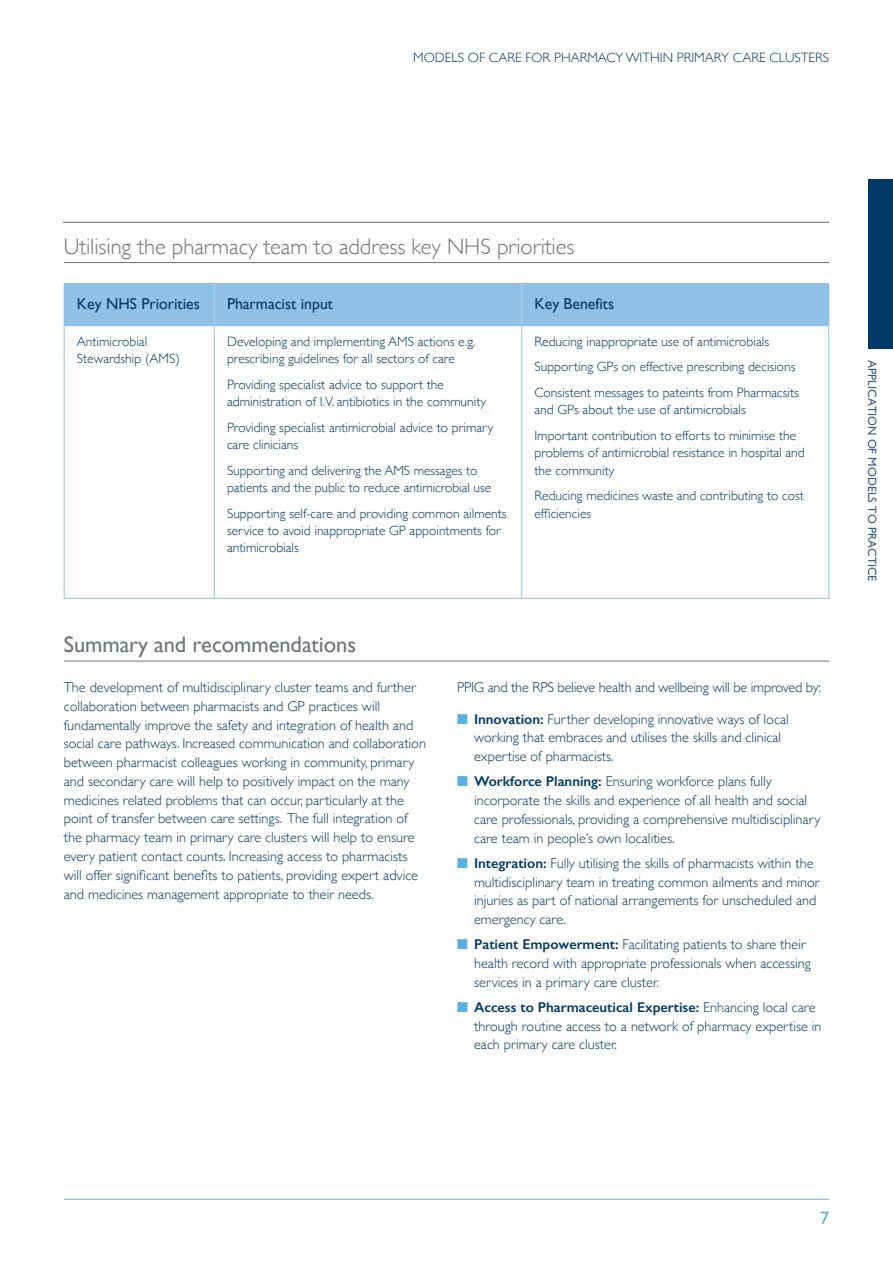
<style>
.page{position:relative;width:893px;height:1263px;background:#fff}
.page>*{position:absolute;margin:0;border:0;box-sizing:border-box;transform-origin:0 0}
.t1{font:300 22.5px "Gill Sans";letter-spacing:-.005em;color:#6d747a}
.t2{font:22.5px "Gill Sans";letter-spacing:-.005em;color:#6d747a}
.t3{font:18px "Gill Sans";color:#5daee0}
.t4{font:15.75px "Gill Sans";color:#003965}
.t5{font:300 14.25px/18.8px "Gill Sans";color:#003965}
.t6{font:300 13.5px/17.2px "Gill Sans";color:#003965}
.t7{font:12px "Gill Sans";color:#385f88}
.s1{color:#5daee0}
.s2{font-weight:600}
</style>
<div class="page">
<hr style="left:64px;top:1199px;width:765px;height:1px;background:#5daee0">
<div style="left:868px;top:179px;width:25px;height:170px;background:#003965"></div>
<hr style="left:63px;top:222px;width:766px;height:1px;background:#6c6d70">
<hr style="left:64px;top:262px;width:765px;height:1px;background:#6d747a">
<div style="left:65px;top:284px;width:763px;height:41px;background:#8fc1e8"></div>
<hr style="left:64px;top:283px;width:150px;height:1px;background:#8fc1e8">
<hr style="left:64px;top:284px;width:1px;height:41px;background:#8fc1e8">
<hr style="left:214px;top:283px;width:308px;height:1px;background:#8fc1e8">
<hr style="left:522px;top:283px;width:307px;height:1px;background:#8fc1e8">
<hr style="left:828px;top:284px;width:1px;height:41px;background:#8fc1e8">
<hr style="left:64px;top:325px;width:150px;height:1px;background:#8fc1e8">
<hr style="left:64px;top:326px;width:1px;height:272px;background:#8fc1e8">
<hr style="left:214px;top:325px;width:308px;height:1px;background:#8fc1e8">
<hr style="left:214px;top:326px;width:1px;height:272px;background:#8fc1e8">
<hr style="left:522px;top:325px;width:307px;height:1px;background:#8fc1e8">
<hr style="left:521px;top:326px;width:1px;height:272px;background:#8fc1e8">
<hr style="left:828px;top:326px;width:1px;height:272px;background:#8fc1e8">
<hr style="left:64px;top:598px;width:150px;height:1px;background:#8fc1e8">
<hr style="left:214px;top:598px;width:308px;height:1px;background:#8fc1e8">
<hr style="left:522px;top:598px;width:307px;height:1px;background:#8fc1e8">
<hr style="left:214px;top:284px;width:1px;height:41px;background:#aed1ed">
<hr style="left:521px;top:284px;width:1px;height:41px;background:#aed1ed">
<hr style="left:64px;top:661px;width:765px;height:1px;background:#6d747a">
<p class="t6" style="left:413px;top:48px;width:417px">MODELS OF CARE FOR PHARMACY WITHIN PRIMARY CARE CLUSTERS</p>
<p class="t1" style="left:64px;top:229px;width:512px">Utilising the pharmacy team to address key NHS priorities</p>
<p class="t4" style="left:77px;top:295px;width:124px">Key NHS Priorities</p>
<p class="t4" style="left:227px;top:295px;width:108px">Pharmacist input</p>
<p class="t4" style="left:534px;top:295px;width:81px">Key Benefits</p>
<p class="t6" style="left:77px;top:332px;width:105px">Antimicrobial<br>Stewardship (AMS)</p>
<p class="t6" style="left:227px;top:332px;width:250px">Developing and implementing AMS actions e.g. prescribing guidelines for all sectors of care</p>
<p class="t6" style="left:227px;top:375px;width:261px">Providing specialist advice to support the administration of I.V. antibiotics in the community</p>
<p class="t6" style="left:227px;top:418px;width:268px">Providing specialist antimicrobial advice to primary care clinicians</p>
<p class="t6" style="left:227px;top:461px;width:266px">Supporting and delivering the AMS messages to patients and the public to reduce antimicrobial use</p>
<p class="t6" style="left:227px;top:504px;width:281px">Supporting self-care and providing common ailments service to avoid inappropriate GP appointments for antimicrobials</p>
<p class="t6" style="left:534px;top:332px;width:236px">Reducing inappropriate use of antimicrobials</p>
<p class="t6" style="left:534px;top:358px;width:263px">Supporting GPs on effective prescribing decisions</p>
<p class="t6" style="left:534px;top:383px;width:266px">Consistent messages to pateints from Pharmacsits and GPs about the use of antimicrobials</p>
<p class="t6" style="left:534px;top:426px;width:272px">Important contribution to efforts to minimise the problems of antimicrobial resistance in hospital and the community</p>
<p class="t6" style="left:534px;top:487px;width:271px">Reducing medicines waste and contributing to cost efficiencies</p>
<p class="t2" style="left:64px;top:631px;width:294px">Summary and recommendations</p>
<p class="t5" style="left:64px;top:677px;width:364px">The development of multidisciplinary cluster teams and further collaboration between pharmacists and GP practices will fundamentally improve the safety and integration of health and social care pathways. Increased communication and collaboration between pharmacist colleagues working in community, primary and secondary care will help to positively impact on the many medicines related problems that can occur, particularly at the point of transfer between care settings. The full integration of the pharmacy team in primary care clusters will help to ensure every patient contact counts. Increasing access to pharmacists will offer significant benefits to patients, providing expert advice and medicines management appropriate to their needs.</p>
<p class="t5" style="left:457px;top:677px;width:365px">PPIG and the RPS believe health and wellbeing will be improved by:</p>
<p class="t5" style="left:474px;top:709px;width:316px;text-indent:-17px"><span class="s1">■</span> <span class="s2">Innovation:</span> Further developing innovative ways of local working that embraces and utilises the skills and clinical expertise of pharmacists.</p>
<p class="t5" style="left:474px;top:772px;width:348px;text-indent:-17px"><span class="s1">■</span> <span class="s2">Workforce Planning:</span> Ensuring workforce plans fully incorporate the skills and experience of all health and social care professionals, providing a comprehensive multidisciplinary care team in people’s own localities.</p>
<p class="t5" style="left:474px;top:853px;width:347px;text-indent:-17px"><span class="s1">■</span> <span class="s2">Integration:</span> Fully utilising the skills of pharmacists within the multidisciplinary team in treating common ailments and minor injuries as part of national arrangements for unscheduled and emergency care.</p>
<p class="t5" style="left:474px;top:934px;width:338px;text-indent:-17px"><span class="s1">■</span> <span class="s2">Patient Empowerment:</span> Facilitating patients to share their health record with appropriate professionals when accessing services in a primary care cluster.</p>
<p class="t5" style="left:474px;top:997px;width:349px;text-indent:-17px"><span class="s1">■</span> <span class="s2">Access to Pharmaceutical Expertise:</span> Enhancing local care through routine access to a network of pharmacy expertise in each primary care cluster.</p>
<p class="t7" style="left:879px;top:360px;width:223px;rotate:90deg">APPLICATION OF MODELS TO PRACTICE</p>
<p class="t3" style="left:820px;top:1207px;width:10px">7</p>
</div>
